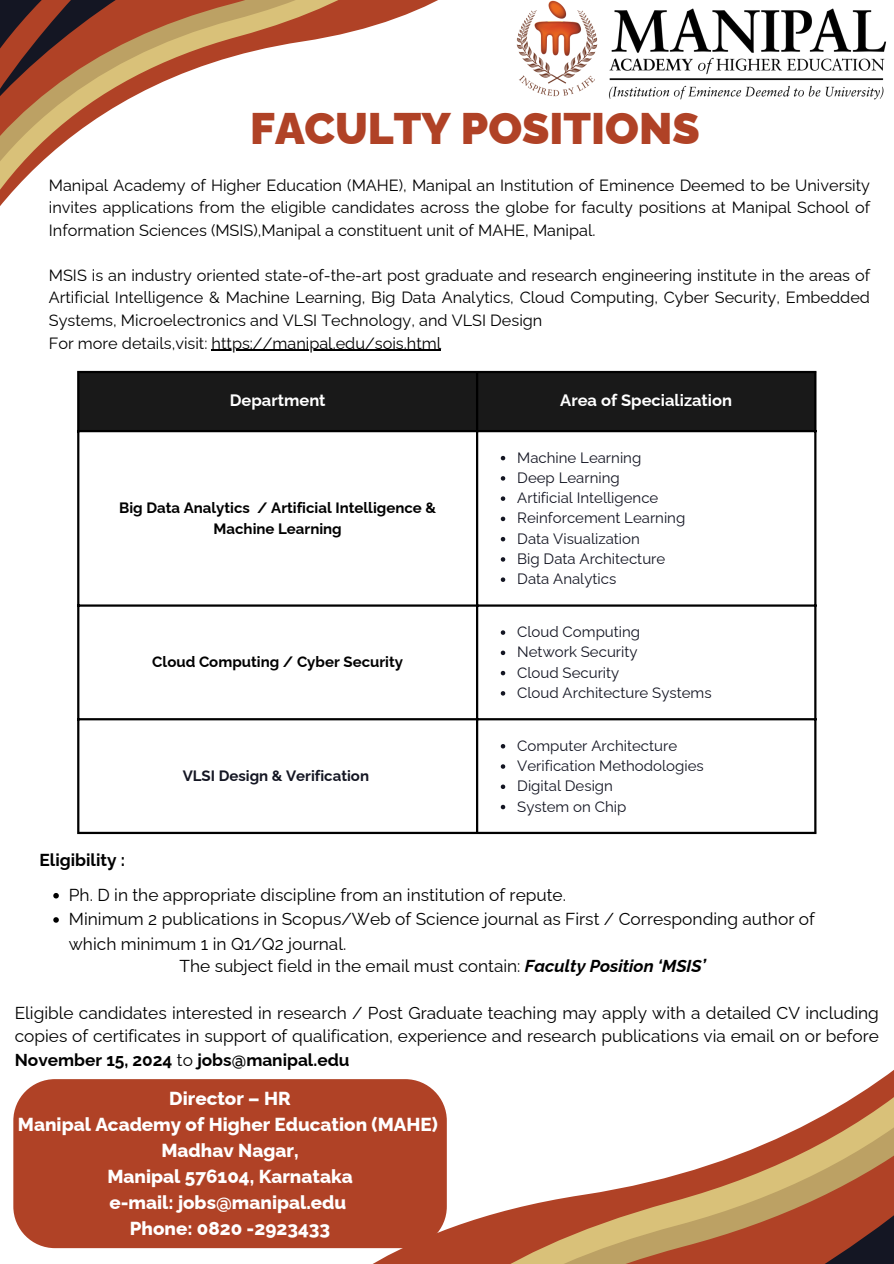
<style>
.page{position:relative;width:894px;height:1264px;background:#fff}
.page>*{position:absolute;margin:0;border:0;box-sizing:border-box;transform-origin:0 0}
.t1{font:900 44.25px "Raleway";color:#b04226}
.t2{font:800 18.75px/25.8px "Raleway";color:#fff;text-align:center}
.t3{font:17.25px/23.5px "Raleway";color:#000;text-align:justify}
.t4{font:700 17.25px "Raleway";color:#000}
.t5{font:700 16.5px "Raleway";color:#fff}
.t6{font:16.2px/22.5px "Raleway";color:#000;text-align:justify}
.t7{font:15px "Raleway";color:#141623}
.t8{font:700 15px/20.2px "Raleway";color:#000;text-align:center}
.t9{font:700 15px "Raleway";color:#141623}
.s1{font-weight:700;font-style:italic}
.s2{font-weight:700}
</style>
<div class="page">
<svg style="left:297px;top:0;width:141px;height:43px;fill:#b04226"></svg>
<svg style="left:0;top:0;width:297px;height:206px"></svg>
<svg style="left:383px;top:803px;width:434px;height:460px"></svg>
<svg style="left:779px;top:955px;width:114px;height:139px"></svg>
<svg style="left:590px;top:1094px;width:303px;height:169px"></svg>
<img style="left:516px;top:0;width:371px;height:100px">
<div style="left:79px;top:373px;width:735px;height:57px;background:#191919"></div>
<svg style="left:500px;top:456px;width:5px;height:4px"></svg>
<svg style="left:500px;top:476px;width:5px;height:4px"></svg>
<svg style="left:500px;top:496px;width:5px;height:5px"></svg>
<svg style="left:500px;top:516px;width:5px;height:5px"></svg>
<svg style="left:500px;top:537px;width:5px;height:4px"></svg>
<svg style="left:500px;top:557px;width:5px;height:4px"></svg>
<svg style="left:500px;top:577px;width:5px;height:5px"></svg>
<svg style="left:500px;top:630px;width:5px;height:5px"></svg>
<svg style="left:500px;top:650px;width:5px;height:5px"></svg>
<svg style="left:500px;top:671px;width:5px;height:4px"></svg>
<svg style="left:500px;top:691px;width:5px;height:4px"></svg>
<svg style="left:500px;top:744px;width:5px;height:4px"></svg>
<svg style="left:500px;top:764px;width:5px;height:4px"></svg>
<svg style="left:500px;top:784px;width:5px;height:5px"></svg>
<svg style="left:500px;top:804px;width:5px;height:5px"></svg>
<hr style="left:77px;top:373px;width:2px;height:458px;background:#000">
<hr style="left:476px;top:373px;width:2px;height:458px;background:#000">
<hr style="left:814px;top:373px;width:2px;height:458px;background:#000">
<hr style="left:77px;top:371px;width:739px;height:2px;background:#000">
<hr style="left:77px;top:430px;width:739px;height:2px;background:#000">
<hr style="left:77px;top:604px;width:739px;height:2px;background:#000">
<hr style="left:77px;top:718px;width:739px;height:2px;background:#000">
<hr style="left:77px;top:831px;width:739px;height:3px;background:#000">
<hr style="left:211px;top:349px;width:230px;height:2px;background:#000">
<svg style="left:53px;top:893px;width:6px;height:5px"></svg>
<svg style="left:53px;top:917px;width:6px;height:5px"></svg>
<div style="left:13px;top:1079px;width:433px;height:169px;background:#b04226;border-radius:42px"></div>
<p class="t1" style="left:250px;top:102px;width:451px">FACULTY POSITIONS</p>
<p class="t6" style="left:49px;top:174px;width:822px">Manipal Academy of Higher Education (MAHE), Manipal an Institution of Eminence Deemed to be University invites applications from the eligible candidates across the globe for faculty positions at Manipal School of Information Sciences (MSIS),Manipal a constituent unit of MAHE, Manipal.</p>
<p class="t6" style="left:49px;top:264px;width:822px">MSIS is an industry oriented state-of-the-art post graduate and research engineering institute in the areas of Artificial Intelligence &amp; Machine Learning, Big Data Analytics, Cloud Computing, Cyber Security, Embedded Systems, Microelectronics and VLSI Technology, and VLSI Design</p>
<p class="t6" style="left:49px;top:331px;width:394px">For more details,visit: https://manipal.edu/sois.html</p>
<p class="t5" style="left:230px;top:390px;width:97px">Department</p>
<h1 class="t5" style="left:560px;top:390px;width:173px">Area of Specialization</h1>
<p class="t8" style="left:119px;top:498px;width:318px">Big Data Analytics / Artificial Intelligence &amp;<br>Machine Learning</p>
<p class="t8" style="left:152px;top:652px;width:252px">Cloud Computing / Cyber Security</p>
<p class="t9" style="left:183px;top:767px;width:188px">VLSI Design &amp; Verification</p>
<p class="t7" style="left:517px;top:448px;width:125px">Machine Learning</p>
<p class="t7" style="left:517px;top:469px;width:104px">Deep Learning</p>
<p class="t7" style="left:517px;top:489px;width:143px">Artificial Intelligence</p>
<p class="t7" style="left:517px;top:509px;width:169px">Reinforcement Learning</p>
<p class="t7" style="left:517px;top:529px;width:124px">Data Visualization</p>
<p class="t7" style="left:517px;top:550px;width:149px">Big Data Architecture</p>
<p class="t7" style="left:517px;top:570px;width:100px">Data Analytics</p>
<p class="t7" style="left:517px;top:623px;width:124px">Cloud Computing</p>
<p class="t7" style="left:517px;top:643px;width:122px">Network Security</p>
<p class="t7" style="left:517px;top:663px;width:104px">Cloud Security</p>
<p class="t7" style="left:517px;top:683px;width:196px">Cloud Architecture Systems</p>
<p class="t7" style="left:517px;top:736px;width:161px">Computer Architecture</p>
<p class="t7" style="left:517px;top:757px;width:188px">Verification Methodologies</p>
<p class="t7" style="left:517px;top:777px;width:97px">Digital Design</p>
<p class="t7" style="left:517px;top:797px;width:110px">System on Chip</p>
<p class="t4" style="left:39px;top:849px;width:87px">Eligibility :</p>
<p class="t3" style="left:69px;top:883px;width:498px">Ph. D in the appropriate discipline from an institution of repute.</p>
<h4 class="t3" style="left:69px;top:907px;width:747px;line-height:24.2px">Minimum 2 publications in Scopus/Web of Science journal as First / Corresponding author of which minimum 1 in Q1/Q2 journal.</h4>
<p class="t3" style="left:179px;top:953px;width:527px">The subject field in the email must contain: <span class="s1">Faculty Position ‘MSIS’</span></p>
<h3 class="t3" style="left:15px;top:1000px;width:865px">Eligible candidates interested in research / Post Graduate teaching may apply with a detailed CV including copies of certificates in support of qualification, experience and research publications via email on or before <span class="s2">November 15, 2024</span> to <span class="s2">jobs@manipal.edu</span></h3>
<h4 class="t2" style="left:18px;top:1085px;width:421px">Director – HR<br>Manipal Academy of Higher Education (MAHE)<br>Madhav Nagar,<br>Manipal 576104, Karnataka<br>e-mail: jobs@manipal.edu<br>Phone: 0820 -2923433</h4>
</div>
